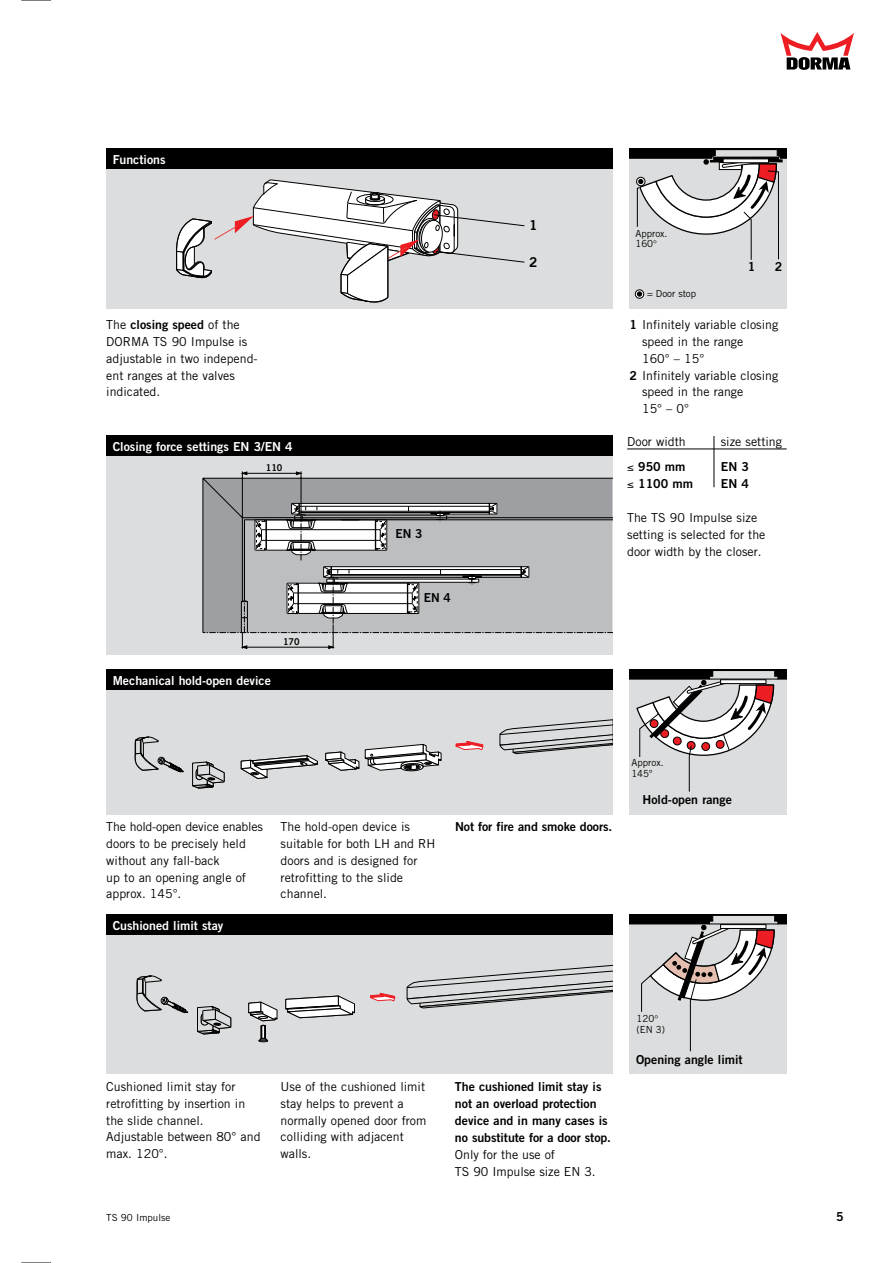
<style>
.page{position:relative;width:893px;height:1263px;background:#fff}
.page>*{position:absolute;margin:0;border:0;box-sizing:border-box;transform-origin:0 0}
.t1{font:13.65px "Trade Gothic Bold Two";color:#000}
.t2{font:12.3px/17px "Trade Gothic";color:#000}
.t3{font:12.3px/17px "Trade Gothic Bold Two";color:#000}
.t4{font:12.3px "Trade Gothic Bold Two";color:#fff}
.t5{font:9.75px/10.5px "Trade Gothic";color:#000}
.t6{font:9.3px "Trade Gothic Bold Two";color:#000}
.s1{font-family:"Trade Gothic"}
.s2{font-family:"Trade Gothic Bold Two"}
</style>
<div class="page">
<svg style="left:780px;top:32px;width:74px;height:38px"></svg>
<div style="left:106px;top:168px;width:506px;height:140px;background:#dcddde"></div>
<svg style="left:176px;top:180px;width:349px;height:123px"></svg>
<div style="left:629px;top:149px;width:158px;height:159px;background:#dcddde"></div>
<div style="left:635px;top:289px;width:9px;height:10px;border:1px solid #000;border-radius:50%"></div>
<svg style="left:637px;top:291px;width:5px;height:6px"></svg>
<hr style="left:21px;top:1262px;width:30px;height:1px;background:#000">
<hr style="left:21px;top:0;width:30px;height:1px;background:#000">
<hr style="left:627px;top:449px;width:160px;height:1px;background:#000">
<hr style="left:714px;top:436px;width:1px;height:51px;background:#000">
<div style="left:106px;top:149px;width:506px;height:20px;background:#000"></div>
<div style="left:106px;top:689px;width:506px;height:125px;background:#dcddde"></div>
<svg style="left:499px;top:719px;width:114px;height:35px"></svg>
<svg style="left:455px;top:740px;width:29px;height:11px"></svg>
<svg style="left:135px;top:736px;width:307px;height:52px"></svg>
<div style="left:106px;top:455px;width:506px;height:200px;background:#dcddde"></div>
<svg style="left:203px;top:471px;width:409px;height:178px"></svg>
<div style="left:242px;top:478px;width:370px;height:24px;background:#9d9fa2"></div>
<svg style="left:203px;top:502px;width:409px;height:146px;background:#b1b3b4"></svg>
<div style="left:106px;top:436px;width:506px;height:20px;background:#000"></div>
<div style="left:106px;top:934px;width:506px;height:140px;background:#dcddde"></div>
<svg style="left:406px;top:965px;width:206px;height:44px"></svg>
<svg style="left:370px;top:992px;width:26px;height:10px"></svg>
<svg style="left:248px;top:995px;width:107px;height:48px"></svg>
<svg style="left:137px;top:975px;width:95px;height:60px"></svg>
<div style="left:629px;top:670px;width:158px;height:144px;background:#dcddde"></div>
<svg style="left:629px;top:670px;width:158px;height:122px"></svg>
<hr style="left:709px;top:670px;width:69px;height:1px;background:#000">
<div style="left:629px;top:915px;width:158px;height:159px;background:#dcddde"></div>
<div style="left:106px;top:915px;width:506px;height:20px;background:#000"></div>
<div style="left:106px;top:670px;width:506px;height:20px;background:#000"></div>
<svg style="left:629px;top:149px;width:158px;height:111px"></svg>
<svg style="left:629px;top:915px;width:158px;height:137px"></svg>
<p class="t4" style="left:113px;top:152px;width:54px">Functions</p>
<p class="t3" style="left:106px;top:316px;width:135px"><span class="s1">The</span> closing speed <span class="s1">of the</span></p>
<p class="t2" style="left:106px;top:333px;width:153px">DORMA TS 90 Impulse is adjustable in two independ&shy;ent ranges at the valves indicated.</p>
<p class="t4" style="left:113px;top:439px;width:181px">Closing force settings EN 3/EN 4</p>
<p class="t6" style="left:266px;top:461px;width:18px">110</p>
<p class="t4" style="left:113px;top:673px;width:160px">Mechanical hold-open device</p>
<p class="t6" style="left:283px;top:636px;width:18px">170</p>
<p class="t1" style="left:529px;top:216px;width:10px">1</p>
<p class="t1" style="left:529px;top:253px;width:10px">2</p>
<p class="t3" style="left:395px;top:525px;width:28px">EN 3</p>
<p class="t3" style="left:424px;top:589px;width:28px">EN 4</p>
<p class="t5" style="left:635px;top:228px;width:34px">Approx.<br>160</p>
<p class="t3" style="left:748px;top:258px;width:9px">1</p>
<p class="t3" style="left:775px;top:258px;width:9px">2</p>
<p class="t5" style="left:647px;top:288px;width:51px">= Door stop</p>
<p class="t2" style="left:629px;top:316px;width:150px"><span class="s2">1</span> Infinitely variable closing</p>
<p class="t2" style="left:642px;top:333px;width:103px">speed in the range</p>
<p class="t2" style="left:642px;top:350px;width:64px">160° – 15°</p>
<p class="t2" style="left:629px;top:367px;width:150px"><span class="s2">2</span> Infinitely variable closing</p>
<p class="t2" style="left:642px;top:383px;width:103px">speed in the range</p>
<p class="t2" style="left:642px;top:400px;width:49px">15° – 0°</p>
<p class="t2" style="left:627px;top:433px;width:60px">Door width</p>
<p class="t2" style="left:721px;top:433px;width:63px">size setting</p>
<p class="t3" style="left:627px;top:458px;width:60px">≤ 950 mm</p>
<p class="t3" style="left:721px;top:458px;width:30px">EN 3</p>
<p class="t3" style="left:627px;top:475px;width:67px">≤ 1100 mm</p>
<p class="t3" style="left:721px;top:475px;width:30px">EN 4</p>
<p class="t2" style="left:627px;top:509px;width:140px">The TS 90 Impulse size setting is selected for the door width by the closer.</p>
<p class="t2" style="left:106px;top:818px;width:158px">The hold-open device enables doors to be precisely held without any fall-back<br>up to an opening angle of approx. 145°.</p>
<p class="t2" style="left:281px;top:818px;width:156px">The hold-open device is suitable for both LH and RH doors and is designed for retrofitting to the slide channel.</p>
<p class="t3" style="left:455px;top:818px;width:159px">Not for fire and smoke doors.</p>
<p class="t4" style="left:113px;top:918px;width:112px">Cushioned limit stay</p>
<p class="t5" style="left:631px;top:757px;width:34px;line-height:11.2px">Approx.<br>145°</p>
<p class="t3" style="left:642px;top:791px;width:91px">Hold-open range</p>
<p class="t2" style="left:106px;top:1078px;width:156px">Cushioned limit stay for retrofitting by insertion in the slide channel.<br>Adjustable between 80° and max. 120°.</p>
<p class="t2" style="left:281px;top:1078px;width:147px">Use of the cushioned limit stay helps to prevent a normally opened door from colliding with adjacent walls.</p>
<p class="t3" style="left:455px;top:1078px;width:158px">The cushioned limit stay is not an overload protection device and in many cases is no substitute for a door stop.</p>
<p class="t2" style="left:455px;top:1146px;width:142px">Only for the use of<br>TS 90 Impulse size EN 3.</p>
<p class="t5" style="left:636px;top:1013px;width:30px">120 (EN 3)</p>
<p class="t3" style="left:636px;top:1051px;width:108px">Opening angle limit</p>
<p class="t5" style="left:106px;top:1212px;width:65px">TS 90 Impulse</p>
<p class="t3" style="left:836px;top:1208px;width:9px">5</p>
</div>
